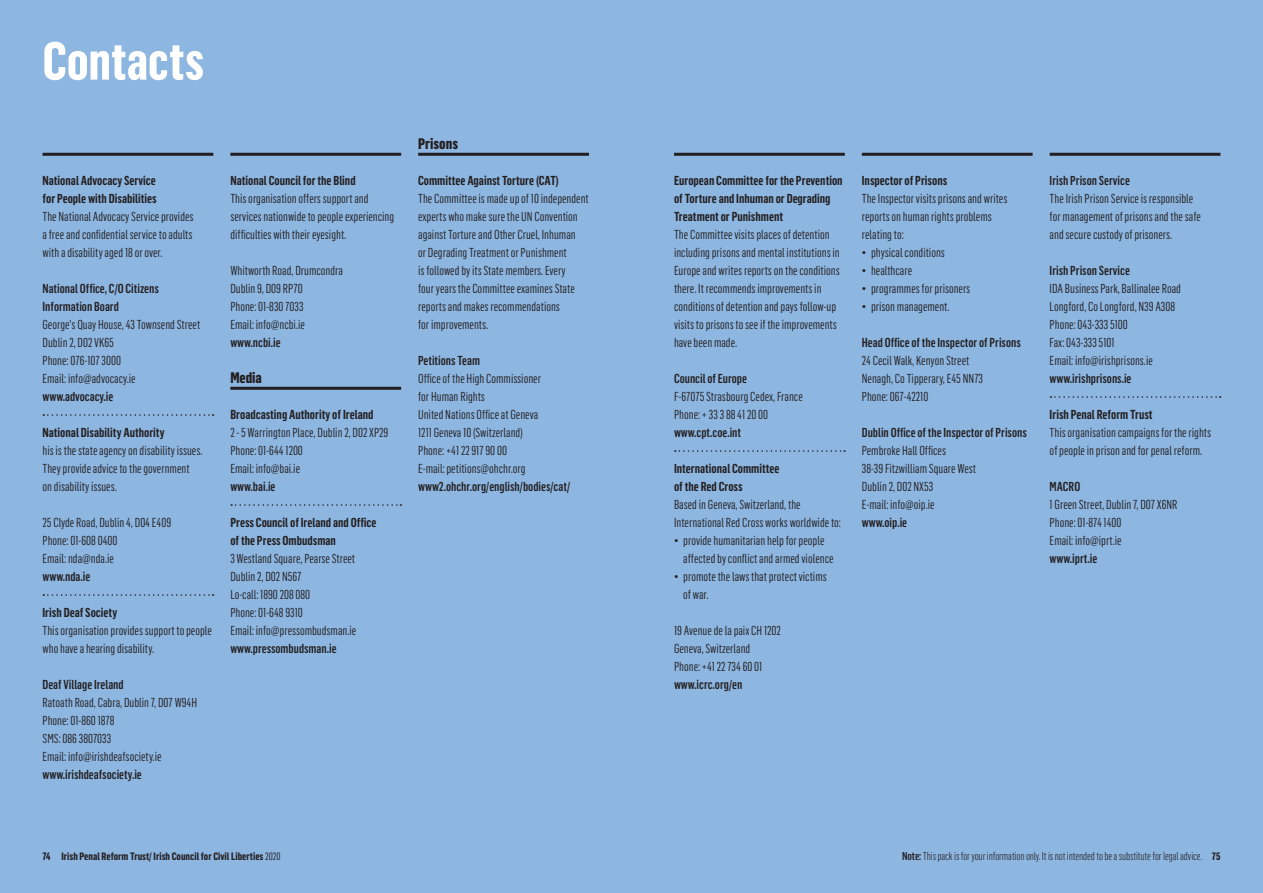
<style>
.page{position:relative;width:1263px;height:893px;background:#8db6e1}
.page>*{position:absolute;margin:0;border:0;box-sizing:border-box;transform-origin:0 0}
.t1{font:700 52.5px "Flama Condensed";letter-spacing:-.005em;color:#fff}
.t2{font:800 15px "Flama Condensed";color:#231f20}
.t3{font:12.75px/18px "Flama Condensed";color:#231f20}
.t4{font:500 12.75px/18px "Flama Condensed";color:#231f20}
.t5{font:600 12.75px/18px "Flama Condensed";color:#231f20}
.t6{font:300 11.25px "Flama Condensed";letter-spacing:-.01em;color:#231f20}
.t7{font:700 10.5px "Flama Condensed";letter-spacing:.005em;color:#231f20}
.s1{font-weight:400}
.s2{font-weight:500}
.s3{font-weight:700;font-size:10.5px}
</style>
<div class="page">
<hr style="left:43px;top:153px;width:170px;height:3px;background:#231f20">
<svg style="left:43px;top:414px;width:171px;height:2px"></svg>
<svg style="left:43px;top:594px;width:171px;height:2px"></svg>
<hr style="left:230px;top:153px;width:171px;height:3px;background:#231f20">
<hr style="left:230px;top:387px;width:171px;height:3px;background:#231f20">
<svg style="left:231px;top:504px;width:170px;height:2px"></svg>
<hr style="left:418px;top:153px;width:171px;height:3px;background:#231f20">
<hr style="left:674px;top:153px;width:171px;height:3px;background:#231f20">
<svg style="left:675px;top:450px;width:170px;height:2px"></svg>
<hr style="left:862px;top:153px;width:171px;height:3px;background:#231f20">
<hr style="left:1050px;top:153px;width:170px;height:3px;background:#231f20">
<svg style="left:1050px;top:396px;width:171px;height:2px"></svg>
<h1 class="t1" style="left:43px;top:28px;width:163px">Contacts</h1>
<p class="t5" style="left:43px;top:171px;width:116px">National Advocacy Service for People with Disabilities</p>
<p class="t3" style="left:43px;top:207px;width:153px;text-align:justify">The National Advocacy Service provides a free and confidential service to adults with a disability aged 18 or over.</p>
<p class="t4" style="left:43px;top:279px;width:118px">National Office, C/O Citizens<br>Information Board</p>
<p class="t3" style="left:43px;top:315px;width:159px">George's Quay House, 43 Townsend Street<br>Dublin 2, D02 VK65<br>Phone: 076-107 3000<br>Email: info@advocacy.ie</p>
<p class="t4" style="left:43px;top:387px;width:72px">www.advocacy.ie</p>
<p class="t5" style="left:43px;top:423px;width:124px">National Disability Authority</p>
<p class="t3" style="left:43px;top:441px;width:161px">his is the state agency on disability issues.<br>They provide advice to the government<br>on disability issues.</p>
<p class="t3" style="left:43px;top:513px;width:130px">25 Clyde Road, Dublin 4, D04 E409<br>Phone: 01-608 0400<br>Email: nda@nda.ie</p>
<p class="t4" style="left:43px;top:567px;width:49px">www.nda.ie</p>
<p class="t5" style="left:43px;top:603px;width:76px">Irish Deaf Society</p>
<p class="t3" style="left:43px;top:621px;width:171px">This organisation provides support to people who have a hearing disability.</p>
<p class="t4" style="left:43px;top:675px;width:83px">Deaf Village Ireland</p>
<p class="t3" style="left:43px;top:693px;width:156px">Ratoath Road, Cabra, Dublin 7, D07 W94H<br>Phone: 01-860 1878<br>SMS: 086 3807033<br>Email: info@irishdeafsociety.ie</p>
<p class="t4" style="left:43px;top:765px;width:101px">www.irishdeafsociety.ie</p>
<p class="t5" style="left:230px;top:171px;width:127px">National Council for the Blind</p>
<p class="t3" style="left:230px;top:189px;width:165px">This organisation offers support and services nationwide to people experiencing difficulties with their eyesight.</p>
<p class="t3" style="left:230px;top:261px;width:114px">Whitworth Road, Drumcondra<br>Dublin 9, D09 RP70<br>Phone: 01-830 7033<br>Email: info@ncbi.ie</p>
<p class="t4" style="left:230px;top:333px;width:52px">www.ncbi.ie</p>
<p class="t2" style="left:230px;top:368px;width:33px">Media</p>
<p class="t5" style="left:230px;top:405px;width:145px">Broadcasting Authority of Ireland</p>
<p class="t3" style="left:230px;top:423px;width:160px">2 - 5 Warrington Place, Dublin 2, D02 XP29<br>Phone: 01-644 1200<br>Email: info@bai.ie</p>
<p class="t4" style="left:230px;top:477px;width:47px">www.bai.ie</p>
<p class="t5" style="left:230px;top:513px;width:148px">Press Council of Ireland and Office of the Press Ombudsman</p>
<p class="t3" style="left:230px;top:549px;width:128px">3 Westland Square, Pearse Street<br>Dublin 2, D02 N567<br>Lo-call: 1890 208 080<br>Phone: 01-648 9310<br>Email: info@pressombudsman.ie</p>
<p class="t4" style="left:230px;top:639px;width:108px">www.pressombudsman.ie</p>
<p class="t2" style="left:418px;top:134px;width:41px">Prisons</p>
<p class="t5" style="left:418px;top:171px;width:142px">Committee Against Torture (CAT)</p>
<p class="t3" style="left:418px;top:189px;width:172px">The Committee is made up of 10 independent experts who make sure the UN Convention against Torture and Other Cruel, Inhuman<br>or Degrading Treatment or Punishment<br>is followed by its State members. Every<br>four years the Committee examines State reports and makes recommendations<br>for improvements.</p>
<p class="t4" style="left:418px;top:351px;width:63px">Petitions Team</p>
<p class="t3" style="left:418px;top:369px;width:124px">Office of the High Commissioner for Human Rights<br>United Nations Office at Geneva<br>1211 Geneva 10 (Switzerland)<br>Phone: +41 22 917 90 00<br>E-mail: petitions@ohchr.org</p>
<p class="t4" style="left:418px;top:477px;width:154px">www2.ohchr.org/english/bodies/cat/</p>
<p class="t7" style="left:43px;top:850px;width:239px">74 Irish Penal Reform Trust/ Irish Council for Civil Liberties <span class="s1">2020</span></p>
<p class="t5" style="left:674px;top:171px;width:170px">European Committee for the Prevention of Torture and Inhuman or Degrading<br>Treatment or Punishment</p>
<p class="t3" style="left:674px;top:225px;width:167px">The Committee visits places of detention including prisons and mental institutions in Europe and writes reports on the conditions there. It recommends improvements in conditions of detention and pays follow-up visits to prisons to see if the improvements have been made.</p>
<p class="t4" style="left:674px;top:369px;width:75px">Council of Europe</p>
<p class="t3" style="left:674px;top:387px;width:130px">F-67075 Strasbourg Cedex, France<br>Phone: + 33 3 88 41 20 00</p>
<p class="t4" style="left:674px;top:423px;width:69px">www.cpt.coe.int</p>
<p class="t5" style="left:674px;top:459px;width:107px">International Committee of the Red Cross</p>
<p class="t3" style="left:674px;top:495px;width:168px">Based in Geneva, Switzerland, the<br>International Red Cross works worldwide to:</p>
<p class="t3" style="left:683px;top:531px;width:152px;text-indent:-9px">• provide humanitarian help for people affected by conflict and armed violence</p>
<p class="t3" style="left:683px;top:567px;width:145px;text-indent:-9px">• promote the laws that protect victims of war.</p>
<p class="t3" style="left:674px;top:621px;width:108px">19 Avenue de la paix CH 1202<br>Geneva, Switzerland<br>Phone: +41 22 734 60 01</p>
<p class="t4" style="left:674px;top:675px;width:70px">www.icrc.org/en</p>
<p class="t5" style="left:862px;top:171px;width:87px">Inspector of Prisons</p>
<p class="t3" style="left:862px;top:189px;width:147px">The Inspector visits prisons and writes reports on human rights problems relating to:</p>
<p class="t3" style="left:862px;top:243px;width:85px">• physical conditions</p>
<p class="t3" style="left:862px;top:261px;width:52px">• healthcare</p>
<p class="t3" style="left:862px;top:279px;width:110px">• programmes for prisoners</p>
<p class="t3" style="left:862px;top:297px;width:89px">• prison management.</p>
<p class="t4" style="left:862px;top:333px;width:160px">Head Office of the Inspector of Prisons</p>
<p class="t3" style="left:862px;top:351px;width:123px">24 Cecil Walk, Kenyon Street<br>Nenagh, Co Tipperary, E45 NN73<br>Phone: 067-42210</p>
<p class="t4" style="left:862px;top:423px;width:166px">Dublin Office of the Inspector of Prisons</p>
<p class="t3" style="left:862px;top:441px;width:116px">Pembroke Hall Offices<br>38-39 Fitzwilliam Square West<br>Dublin 2, D02 NX53<br>E-mail: info@oip.ie</p>
<p class="t4" style="left:862px;top:513px;width:47px">www.oip.ie</p>
<p class="t4" style="left:1050px;top:171px;width:82px">Irish Prison Service</p>
<p class="t3" style="left:1050px;top:189px;width:153px">The Irish Prison Service is responsible for management of prisons and the safe and secure custody of prisoners.</p>
<p class="t4" style="left:1050px;top:261px;width:82px">Irish Prison Service</p>
<p class="t3" style="left:1050px;top:279px;width:133px">IDA Business Park, Ballinalee Road<br>Longford, Co Longford, N39 A308<br>Phone: 043-333 5100<br>Fax: 043-333 5101<br>Email: info@irishprisons.ie</p>
<p class="t4" style="left:1050px;top:369px;width:83px">www.irishprisons.ie</p>
<p class="t5" style="left:1050px;top:405px;width:105px">Irish Penal Reform Trust</p>
<p class="t3" style="left:1050px;top:423px;width:163px">This organisation campaigns for the rights of people in prison and for penal reform.</p>
<p class="t4" style="left:1050px;top:477px;width:32px">MACRO</p>
<p class="t3" style="left:1050px;top:495px;width:129px">1 Green Street, Dublin 7, D07 X6NR<br>Phone: 01-874 1400<br>Email: info@iprt.ie</p>
<p class="t4" style="left:1050px;top:549px;width:49px">www.iprt.ie</p>
<p class="t6" style="left:902px;top:849px;width:320px"><span class="s2">Note:</span>This pack is for your information only. It is not intended to be a substitute for legal advice. <span class="s3">75</span></p>
</div>
